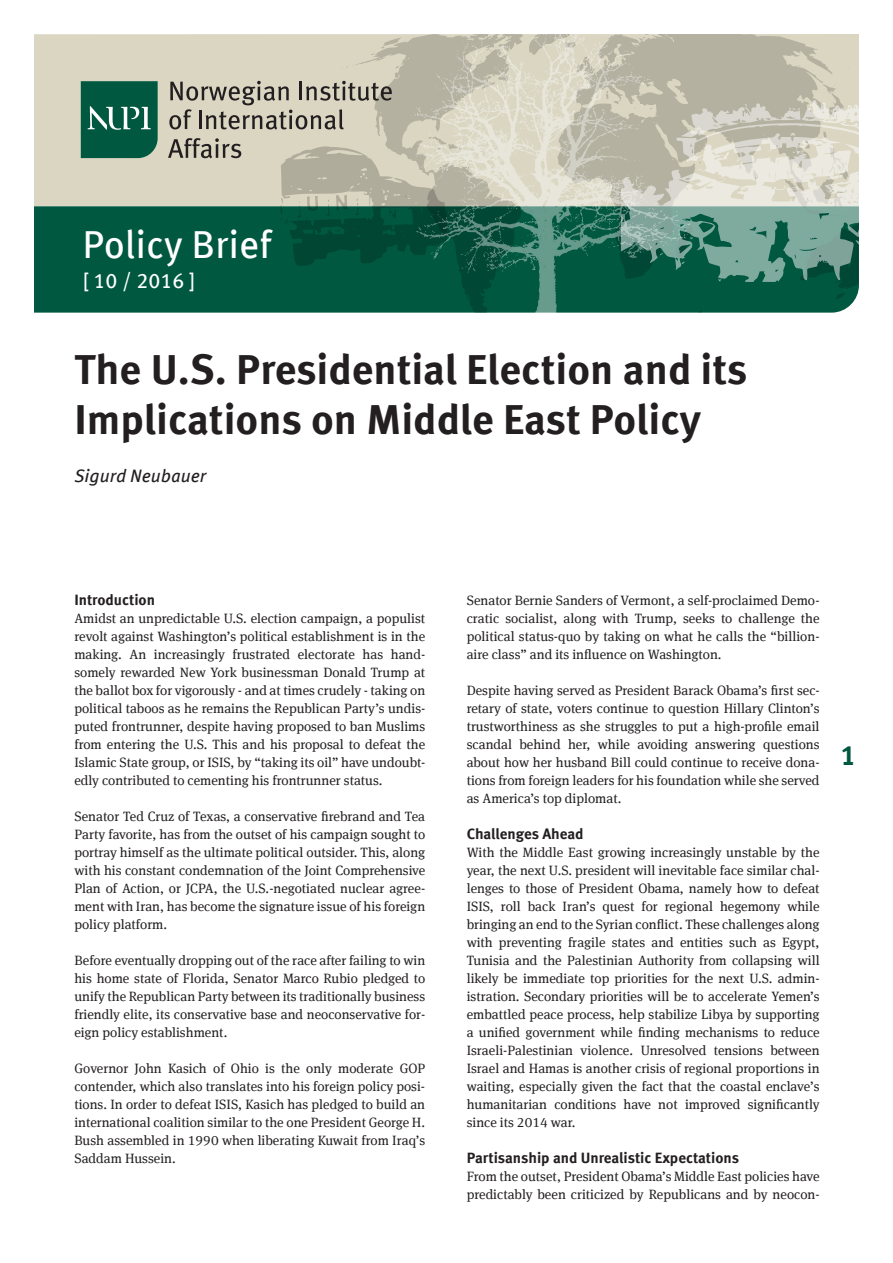
<style>
.page{position:relative;width:893px;height:1263px;background:#fff}
.page>*{position:absolute;margin:0;border:0;box-sizing:border-box;transform-origin:0 0}
.t1{font:700 42px/50.4px "Meta Offc Pro";color:#231f20}
.t2{font:39px "Meta Offc Pro";color:#fff}
.t3{font:700 27.75px "Meta Offc Pro";color:#005840}
.t4{font:21px "Meta Offc Pro";color:#fff}
.t5{font:italic 18px "Meta Offc Pro";color:#231f20}
.t6{font:700 15px "Meta Offc Pro";color:#231f20}
.t7{font:13.5px/18px "Meta Serif Offc Pro";color:#231f20;text-align:justify}
</style>
<div class="page">
<div style="left:34px;top:34px;width:825px;height:172px;background:#dad6c2"></div>
<div style="left:34px;top:206px;width:821px;height:106px;background:#005840"></div>
<svg style="left:692px;top:34px;width:140px;height:51px;fill:#b4b1a0"></svg>
<svg style="left:354px;top:39px;width:57px;height:273px;fill:#005840"></svg>
<svg style="left:381px;top:37px;width:21px;height:12px"></svg>
<svg style="left:692px;top:85px;width:167px;height:215px"></svg>
<img style="left:411px;top:34px;width:281px;height:278px">
<svg style="left:81px;top:81px;width:77px;height:77px;background:#176750"></svg>
<svg style="left:168px;top:81px;width:301px;height:185px"></svg>
<h2 class="t2" style="left:83px;top:215px;width:190px">Policy Brief</h2>
<h3 class="t4" style="left:83px;top:265px;width:114px">[ 10 / 2016 ]</h3>
<h1 class="t1" style="left:74px;top:341px;width:675px">The U.S. Presidential Election and its<br>Implications on Middle East Policy</h1>
<h3 class="t5" style="left:74px;top:462px;width:134px">Sigurd Neubauer</h3>
<p class="t6" style="left:74px;top:588px;width:82px">Introduction</p>
<p class="t7" style="left:74px;top:609px;width:352px">Amidst an unpredictable U.S. election campaign, a populist revolt against Washington’s political establishment is in the making. An increasingly frustrated electorate has hand&shy;somely rewarded New York businessman Donald Trump at the ballot box for vigorously - and at times crudely - taking on political taboos as he remains the Republican Party’s undis&shy;puted frontrunner, despite having proposed to ban Muslims from entering the U.S. This and his proposal to defeat the Islamic State group, or ISIS, by “taking its oil” have undoubt&shy;edly contributed to cementing his frontrunner status.</p>
<p class="t7" style="left:74px;top:807px;width:352px">Senator Ted Cruz of Texas, a conservative firebrand and Tea Party favorite, has from the outset of his campaign sought to portray himself as the ultimate political outsider. This, along with his constant condemnation of the Joint Comprehensive Plan of Action, or JCPA, the U.S.-negotiated nuclear agree&shy;ment with Iran, has become the signature issue of his foreign policy platform.</p>
<p class="t7" style="left:74px;top:951px;width:352px">Before eventually dropping out of the race after failing to win his home state of Florida, Senator Marco Rubio pledged to unify the Republican Party between its traditionally business friendly elite, its conservative base and neoconservative for&shy;eign policy establishment.</p>
<p class="t7" style="left:74px;top:1059px;width:352px">Governor John Kasich of Ohio is the only moderate GOP contender, which also translates into his foreign policy posi&shy;tions. In order to defeat ISIS, Kasich has pledged to build an international coalition similar to the one President George H.<br>Bush assembled in 1990 when liberating Kuwait from Iraq’s Saddam Hussein.</p>
<p class="t7" style="left:467px;top:591px;width:354px">Senator Bernie Sanders of Vermont, a self-proclaimed Demo&shy;cratic socialist, along with Trump, seeks to challenge the political status-quo by taking on what he calls the “billion&shy;aire class” and its influence on Washington.</p>
<p class="t7" style="left:467px;top:681px;width:354px">Despite having served as President Barack Obama’s first sec&shy;retary of state, voters continue to question Hillary Clinton’s trustworthiness as she struggles to put a high-profile email scandal behind her, while avoiding answering questions about how her husband Bill could continue to receive dona&shy;tions from foreign leaders for his foundation while she served as America’s top diplomat.</p>
<p class="t6" style="left:467px;top:822px;width:118px">Challenges Ahead</p>
<p class="t7" style="left:467px;top:843px;width:354px">With the Middle East growing increasingly unstable by the year, the next U.S. president will inevitable face similar chal&shy;lenges to those of President Obama, namely how to defeat ISIS, roll back Iran’s quest for regional hegemony while bringing an end to the Syrian conflict. These challenges along with preventing fragile states and entities such as Egypt, Tunisia and the Palestinian Authority from collapsing will likely be immediate top priorities for the next U.S. admin&shy;istration. Secondary priorities will be to accelerate Yemen’s embattled peace process, help stabilize Libya by supporting a unified government while finding mechanisms to reduce Israeli-Palestinian violence. Unresolved tensions between Israel and Hamas is another crisis of regional proportions in waiting, especially given the fact that the coastal enclave’s humanitarian conditions have not improved significantly since its 2014 war.</p>
<p class="t6" style="left:467px;top:1146px;width:274px">Partisanship and Unrealistic Expectations</p>
<p class="t7" style="left:467px;top:1167px;width:354px">From the outset, President Obama’s Middle East policies have predictably been criticized by Republicans and by neocon-</p>
<h3 class="t3" style="left:840px;top:734px;width:17px">1</h3>
</div>
